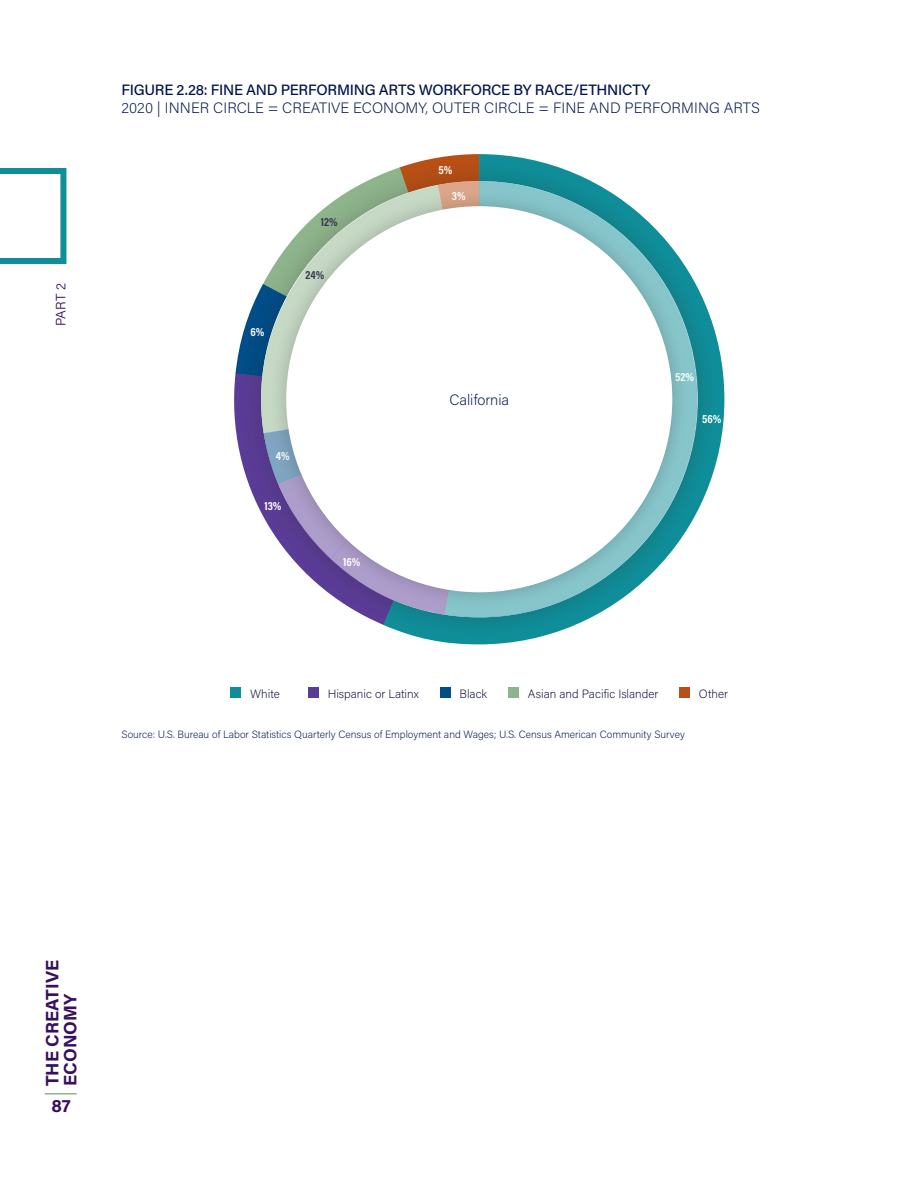
<style>
.page{position:relative;width:918px;height:1188px;background:#fff}
.page>*{position:absolute;margin:0;border:0;box-sizing:border-box;transform-origin:0 0}
.t1{font:700 18px/18px "Acumin Pro";color:#370f5e}
.t2{font:200 15px "Acumin Pro";color:#00144c}
.t3{font:500 15px "Acumin Pro";letter-spacing:-.015em;color:#00144c}
.t4{font:300 13.5px "Acumin Pro";color:#370f5e}
.t5{font:200 12px "Acumin Pro";color:#0c0d3c}
.t6{font:700 12px "Acumin Pro Cond";color:#fff}
.t7{font:700 12px "Acumin Pro Cond";color:#353851}
.t8{font:200 10.5px "Acumin Pro";color:#00144c}
</style>
<div class="page">
<hr style="left:45px;top:1093px;width:32px;height:2px;background:#8eb48c">
<svg style="left:0;top:168px;width:66px;height:96px"></svg>
<div style="left:238px;top:158px;width:483px;height:482px;background:#231f20;opacity:.25"></div>
<svg style="left:236px;top:154px;width:245px;height:331px"></svg>
<svg style="left:260px;top:181px;width:70px;height:378px"></svg>
<svg style="left:330px;top:181px;width:368px;height:436px"></svg>
<div style="left:268px;top:188px;width:422px;height:422px;background:#231f20;opacity:.25"></div>
<div style="left:286px;top:206px;width:386px;height:386px;background:#fff;border-radius:50%"></div>
<div style="left:230px;top:687px;width:11px;height:11px;background:#0f8e99"></div>
<div style="left:308px;top:687px;width:11px;height:11px;background:#5a3c96"></div>
<div style="left:440px;top:687px;width:11px;height:11px;background:#004d87"></div>
<div style="left:508px;top:687px;width:11px;height:11px;background:#8eb48c"></div>
<div style="left:679px;top:687px;width:11px;height:11px;background:#b84f15"></div>
<p class="t4" style="left:52px;top:326px;width:44px;rotate:-90deg">PART 2</p>
<h2 class="t3" style="left:122px;top:79px;width:530px">FIGURE 2.28: FINE AND PERFORMING ARTS WORKFORCE BY RACE/ETHNICTY</h2>
<h2 class="t2" style="left:122px;top:97px;width:640px">2020 | INNER CIRCLE = CREATIVE ECONOMY, OUTER CIRCLE = FINE AND PERFORMING ARTS</h2>
<p class="t6" style="left:439px;top:162px;width:15px">5%</p>
<p class="t6" style="left:250px;top:324px;width:16px">6%</p>
<p class="t7" style="left:321px;top:214px;width:18px">12%</p>
<p class="t7" style="left:306px;top:267px;width:20px">24%</p>
<p class="t6" style="left:276px;top:448px;width:15px">4%</p>
<p class="t6" style="left:264px;top:498px;width:19px">13%</p>
<p class="t6" style="left:343px;top:554px;width:19px">16%</p>
<p class="t6" style="left:452px;top:188px;width:15px">3%</p>
<h2 class="t2" style="left:449px;top:389px;width:61px">California</h2>
<p class="t6" style="left:675px;top:369px;width:20px">52%</p>
<p class="t6" style="left:702px;top:411px;width:21px">56%</p>
<p class="t5" style="left:250px;top:685px;width:31px">White</p>
<p class="t5" style="left:328px;top:685px;width:93px">Hispanic or Latinx</p>
<p class="t5" style="left:460px;top:685px;width:29px">Black</p>
<p class="t5" style="left:528px;top:685px;width:132px">Asian and Pacific Islander</p>
<p class="t5" style="left:699px;top:685px;width:31px">Other</p>
<p class="t8" style="left:122px;top:727px;width:565px">Source: U.S. Bureau of Labor Statistics Quarterly Census of Employment and Wages; U.S. Census American Community Survey</p>
<h1 class="t1" style="left:42px;top:1086px;width:127px;rotate:-90deg">THE CREATIVE<br>ECONOMY</h1>
<h1 class="t1" style="left:51px;top:1096px;width:21px">87</h1>
</div>
